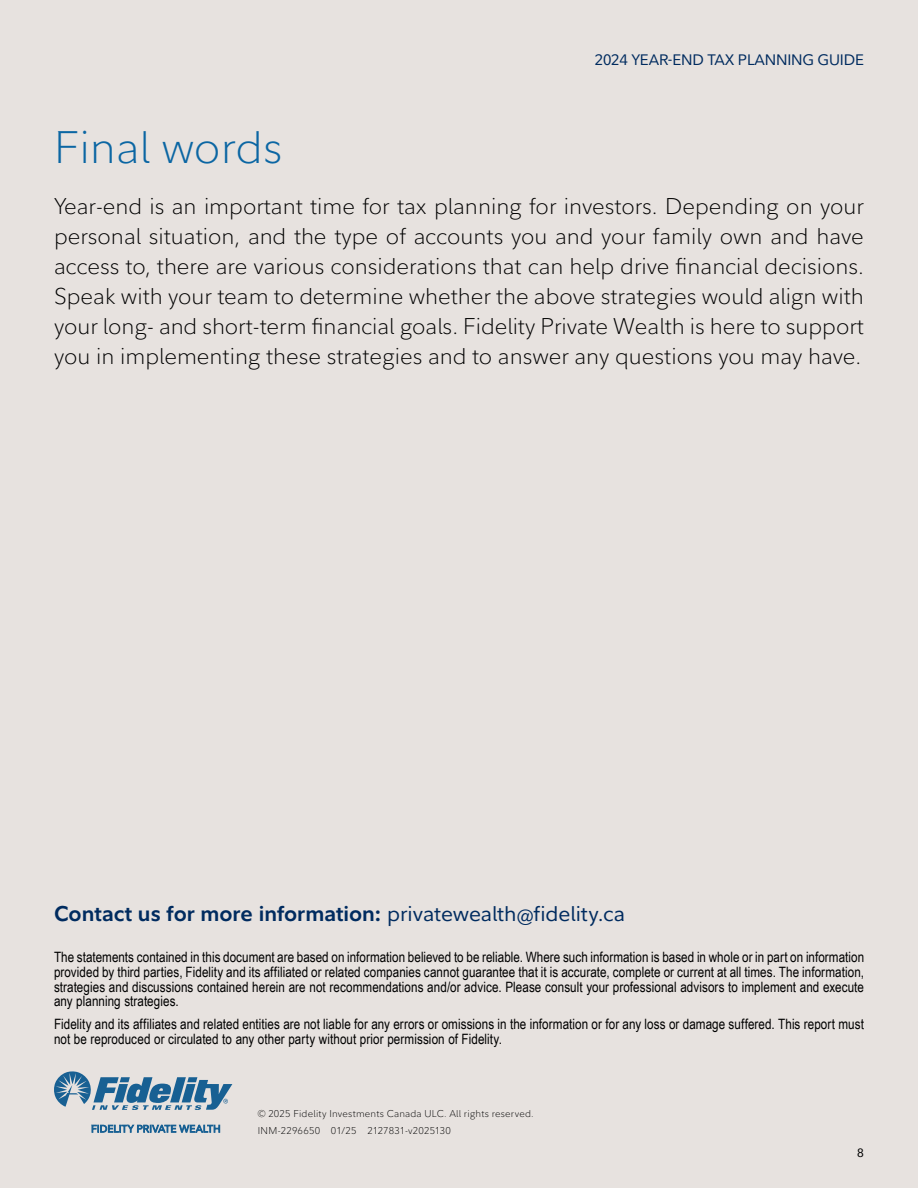
<style>
.page{position:relative;width:918px;height:1188px;background:#e7e2df}
.page>*{position:absolute;margin:0;border:0;box-sizing:border-box;transform-origin:0 0}
.t1{font:300 45px "Fidelity Sans";color:#0b66a3}
.t2{font:300 22.5px/30px "Fidelity Sans";color:#000;text-align:justify}
.t3{font:700 21px "Fidelity Sans";color:#002b5f}
.t4{font:15px "Fidelity Sans";letter-spacing:-.01em;color:#002b5f}
.t5{font:14.25px/15px "Arial Narrow";letter-spacing:.005em;color:#000;text-align:justify}
.t6{font:12px "Fidelity Sans";color:#000}
.t7{font:300 9.75px/17.2px "Fidelity Sans";letter-spacing:.02em;color:#000}
.s1{font-weight:400}
</style>
<div class="page">
<svg style="left:92px;top:1125px;width:128px;height:7px"></svg>
<svg style="left:54px;top:1071px;width:178px;height:39px"></svg>
<p class="t4" style="left:595px;top:50px;width:271px">2024 YEAR-END TAX PLANNING GUIDE</p>
<h1 class="t1" style="left:54px;top:118px;width:230px">Final words</h1>
<p class="t2" style="left:54px;top:192px;width:812px">Year-end is an important time for tax planning for investors. Depending on your personal situation, and the type of accounts you and your family own and have access to, there are various considerations that can help drive financial decisions.<br>Speak with your team to determine whether the above strategies would align with your long- and short-term financial goals. Fidelity Private Wealth is here to support you in implementing these strategies and to answer any questions you may have.</p>
<h3 class="t3" style="left:54px;top:900px;width:572px">Contact us for more information: <span class="s1">privatewealth@fidelity.ca</span></h3>
<p class="t5" style="left:54px;top:948px;width:812px">The statements contained in this document are based on information believed to be reliable. Where such information is based in whole or in part on information provided by third parties, Fidelity and its affiliated or related companies cannot guarantee that it is accurate, complete or current at all times. The information, strategies and discussions contained herein are not recommendations and/or advice. Please consult your professional advisors to implement and execute any planning strategies.</p>
<p class="t5" style="left:54px;top:1016px;width:811px">Fidelity and its affiliates and related entities are not liable for any errors or omissions in the information or for any loss or damage suffered. This report must not be reproduced or circulated to any other party without prior permission of Fidelity.</p>
<p class="t7" style="left:258px;top:1105px;width:277px">© 2025 Fidelity Investments Canada ULC. All rights reserved.<br>INM-2296650 01/25 2127831-v2025130</p>
<p class="t6" style="left:857px;top:1144px;width:8px">8</p>
</div>
